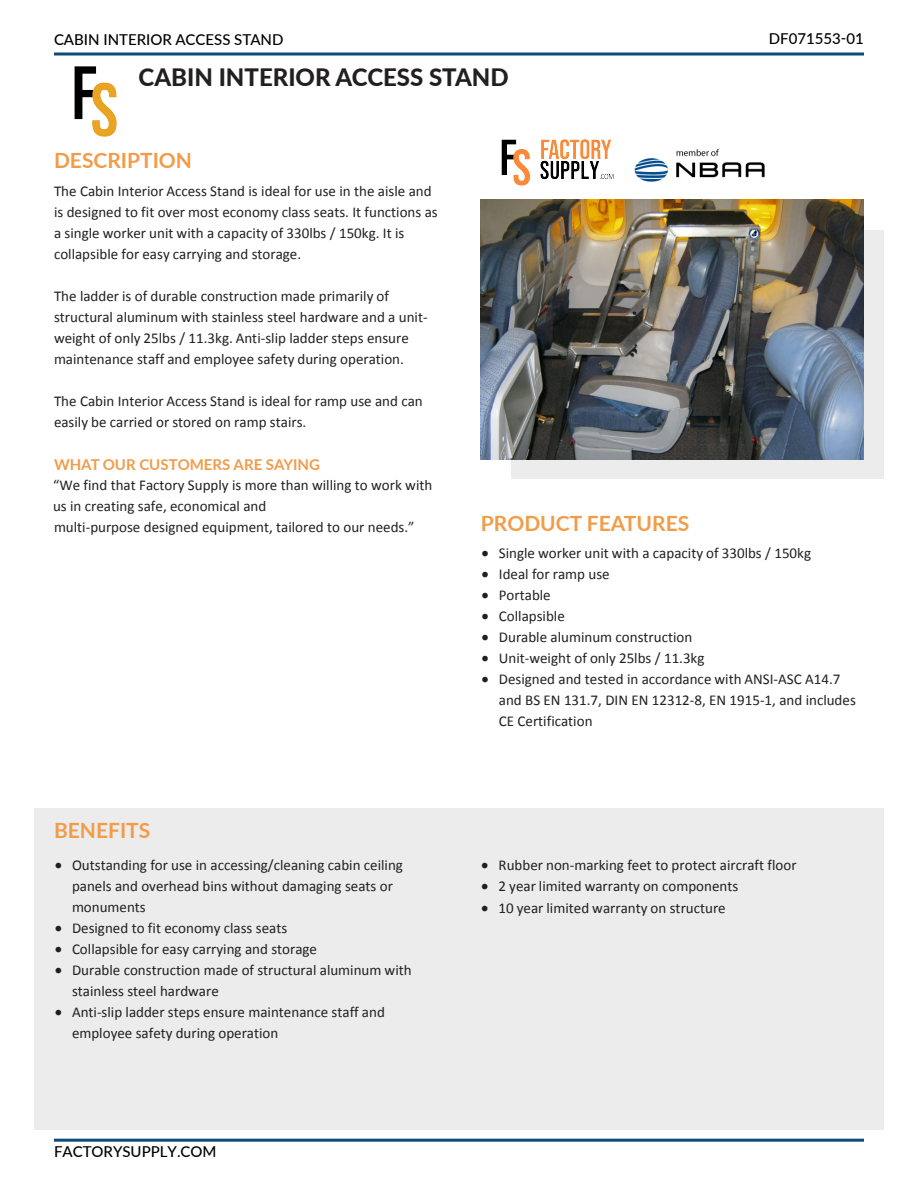
<style>
.page{position:relative;width:918px;height:1188px;background:#fff}
.page>*{position:absolute;margin:0;border:0;box-sizing:border-box;transform-origin:0 0}
.t1{font:800 24px "Lato";color:#231f20}
.t2{font:700 21px "Lato";color:#f19c49}
.t3{font:15px/21px "Calibri";color:#231f20}
.t4{font:500 15px "Lato";color:#000}
.s1{font-family:"Lato";font-weight:700;color:#f19c49}
.s2{font-family:"Lato"}
</style>
<div class="page">
<div style="left:512px;top:230px;width:372px;height:249px;background:#ececec"></div>
<svg style="left:54px;top:52px;width:810px;height:4px;background:#487899"></svg>
<div style="left:34px;top:808px;width:850px;height:322px;background:#ececec"></div>
<hr style="left:54px;top:1139px;width:810px;height:3px;background:#0c4c78">
<img style="left:634px;top:149px;width:131px;height:33px">
<img style="left:481px;top:199px;width:383px;height:261px">
<img style="left:501px;top:139px;width:112px;height:47px">
<img style="left:74px;top:66px;width:43px;height:71px">
<p class="t4" style="left:54px;top:29px;width:231px">CABIN INTERIOR ACCESS STAND</p>
<p class="t4" style="left:769px;top:28px;width:97px">DF071553-01</p>
<p class="t1" style="left:139px;top:59px;width:372px">CABIN INTERIOR ACCESS STAND</p>
<p class="t2" style="left:54px;top:145px;width:140px">DESCRIPTION</p>
<p class="t3" style="left:54px;top:181px;width:385px">The Cabin Interior Access Stand is ideal for use in the aisle and is designed to fit over most economy class seats. It functions as a single worker unit with a capacity of 330lbs / 150kg. It is collapsible for easy carrying and storage.</p>
<p class="t3" style="left:54px;top:286px;width:375px">The ladder is of durable construction made primarily of structural aluminum with stainless steel hardware and a unit&shy;weight of only 25lbs / 11.3kg. Anti-slip ladder steps ensure maintenance staff and employee safety during operation.</p>
<p class="t3" style="left:54px;top:391px;width:370px">The Cabin Interior Access Stand is ideal for ramp use and can easily be carried or stored on ramp stairs.</p>
<p class="t3" style="left:53px;top:455px;width:381px"><span class="s1">WHAT OUR CUSTOMERS ARE SAYING<br></span>“We find that Factory Supply is more than willing to work with us in creating safe, economical and<br>multi-purpose designed equipment, tailored to our needs.”</p>
<p class="t2" style="left:54px;top:815px;width:98px">BENEFITS</p>
<p class="t3" style="left:72px;top:854px;width:333px;text-indent:-18px"><span class="s2">•</span> Outstanding for use in accessing/cleaning cabin ceiling panels and overhead bins without damaging seats or monuments</p>
<p class="t3" style="left:54px;top:917px;width:235px"><span class="s2">•</span> Designed to fit economy class seats</p>
<p class="t3" style="left:54px;top:938px;width:265px"><span class="s2">•</span> Collapsible for easy carrying and storage</p>
<p class="t3" style="left:72px;top:959px;width:341px;text-indent:-18px"><span class="s2">•</span> Durable construction made of structural aluminum with stainless steel hardware</p>
<p class="t3" style="left:72px;top:1001px;width:314px;text-indent:-18px"><span class="s2">•</span> Anti-slip ladder steps ensure maintenance staff and employee safety during operation</p>
<p class="t4" style="left:54px;top:1140px;width:164px">FACTORYSUPPLY.COM</p>
<p class="t2" style="left:481px;top:508px;width:210px">PRODUCT FEATURES</p>
<p class="t3" style="left:481px;top:543px;width:332px"><span class="s2">•</span> Single worker unit with a capacity of 330lbs / 150kg</p>
<p class="t3" style="left:481px;top:564px;width:130px"><span class="s2">•</span> Ideal for ramp use</p>
<p class="t3" style="left:481px;top:585px;width:71px"><span class="s2">•</span> Portable</p>
<p class="t3" style="left:481px;top:606px;width:85px"><span class="s2">•</span> Collapsible</p>
<p class="t3" style="left:481px;top:627px;width:213px"><span class="s2">•</span> Durable aluminum construction</p>
<p class="t3" style="left:481px;top:648px;width:225px"><span class="s2">•</span> Unit-weight of only 25lbs / 11.3kg</p>
<p class="t3" style="left:499px;top:669px;width:358px;text-indent:-18px"><span class="s2">•</span> Designed and tested in accordance with ANSI-ASC A14.7 and BS EN 131.7, DIN EN 12312-8, EN 1915-1, and includes<br>CE Certification</p>
<p class="t3" style="left:481px;top:854px;width:317px"><span class="s2">•</span> Rubber non-marking feet to protect aircraft floor</p>
<p class="t3" style="left:481px;top:875px;width:259px"><span class="s2">•</span> 2 year limited warranty on components</p>
<p class="t3" style="left:481px;top:897px;width:247px"><span class="s2">•</span> 10 year limited warranty on structure</p>
</div>
